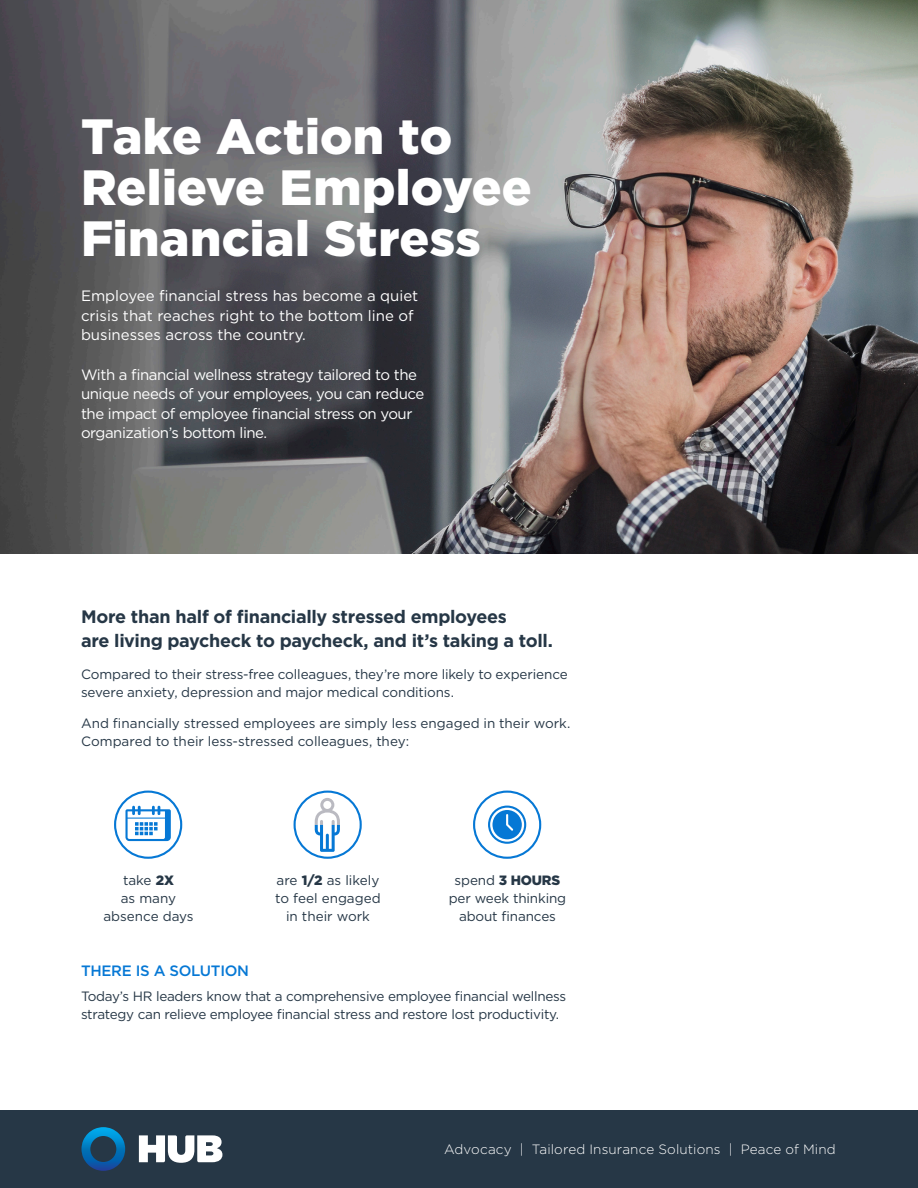
<style>
.page{position:relative;width:918px;height:1188px;background:#fff}
.page>*{position:absolute;margin:0;border:0;box-sizing:border-box;transform-origin:0 0}
.Intro_Cheerful_Yello{font:900 49.5px/51px "Gotham";letter-spacing:.005em;color:#fff}
.Intro_Copy_1{font:700 18px/24px "Gotham";letter-spacing:-.02em;color:#263746}
.Hero_Subhead{font:15px/19.5px "Gotham";letter-spacing:-.03em;color:#fff}
.Hero_Subhead-2{font:15px/19.5px "Gotham";color:#fff}
.H3_ALL_CAPS_Blue{font:500 15px "Gotham";letter-spacing:-.02em;color:#0678d5}
.Intro_Copy_1-2{font:13.5px/18px "Gotham";letter-spacing:-.005em;color:#263746}
.Body_Copy{font:13.5px/18px "Gotham";letter-spacing:-.02em;color:#263746}
.Body_Copy-2{font:13.5px/18px "Gotham";color:#263746;text-align:center}
.t1{font:300 13.5px "Gotham";letter-spacing:.01em;color:#fff}
.s1{font-weight:900}
</style>
<div class="page">
<div style="left:114px;top:791px;width:68px;height:68px;border:2px solid #0678d5;border-radius:50%"></div>
<svg style="left:125px;top:806px;width:46px;height:35px"></svg>
<div style="left:294px;top:791px;width:68px;height:68px;border:2px solid #0678d5;border-radius:50%"></div>
<svg style="left:315px;top:798px;width:25px;height:54px"></svg>
<div style="left:473px;top:791px;width:68px;height:68px;border:2px solid #0678d5;border-radius:50%"></div>
<svg style="left:488px;top:806px;width:38px;height:38px"></svg>
<img style="left:0;top:0;width:918px;height:554px">
<div style="left:0;top:1110px;width:918px;height:78px;background:#263746"></div>
<svg style="left:139px;top:1135px;width:83px;height:28px"></svg>
<svg style="left:81px;top:1127px;width:44px;height:44px"></svg>
<p class="Intro_Cheerful_Yello" style="left:81px;top:110px;width:452px">Take Action to<br>Relieve Employee<br>Financial Stress</p>
<p class="Hero_Subhead-2" style="left:81px;top:286px;width:339px">Employee financial stress has become a quiet crisis that reaches right to the bottom line of businesses across the country.</p>
<p class="Hero_Subhead" style="left:81px;top:364px;width:345px">With a financial wellness strategy tailored to the unique needs of your employees, you can reduce the impact of employee financial stress on your organization’s bottom line.</p>
<p class="Intro_Copy_1" style="left:81px;top:604px;width:474px">More than half of financially stressed employees<br>are living paycheck to paycheck, and it’s taking a toll.</p>
<p class="Intro_Copy_1-2" style="left:81px;top:665px;width:488px">Compared to their stress-free colleagues, they’re more likely to experience severe anxiety, depression and major medical conditions.</p>
<p class="Intro_Copy_1-2" style="left:81px;top:714px;width:491px">And financially stressed employees are simply less engaged in their work.<br>Compared to their less-stressed colleagues, they:</p>
<p class="Body_Copy-2" style="left:103px;top:871px;width:92px">take <span class="s1">2X<br></span>as many absence days</p>
<p class="Body_Copy-2" style="left:275px;top:871px;width:107px">are <span class="s1">1/2</span> as likely to feel engaged in their work</p>
<p class="Body_Copy" style="left:449px;top:871px;width:119px;text-align:center">spend <span class="s1">3 HOURS </span>per week thinking about finances</p>
<p class="H3_ALL_CAPS_Blue" style="left:81px;top:962px;width:170px">THERE IS A SOLUTION</p>
<p class="Body_Copy" style="left:81px;top:986px;width:487px">Today’s HR leaders know that a comprehensive employee financial wellness strategy can relieve employee financial stress and restore lost productivity.</p>
<p class="t1" style="left:444px;top:1142px;width:393px">Advocacy | Tailored Insurance Solutions | Peace of Mind</p>
</div>
